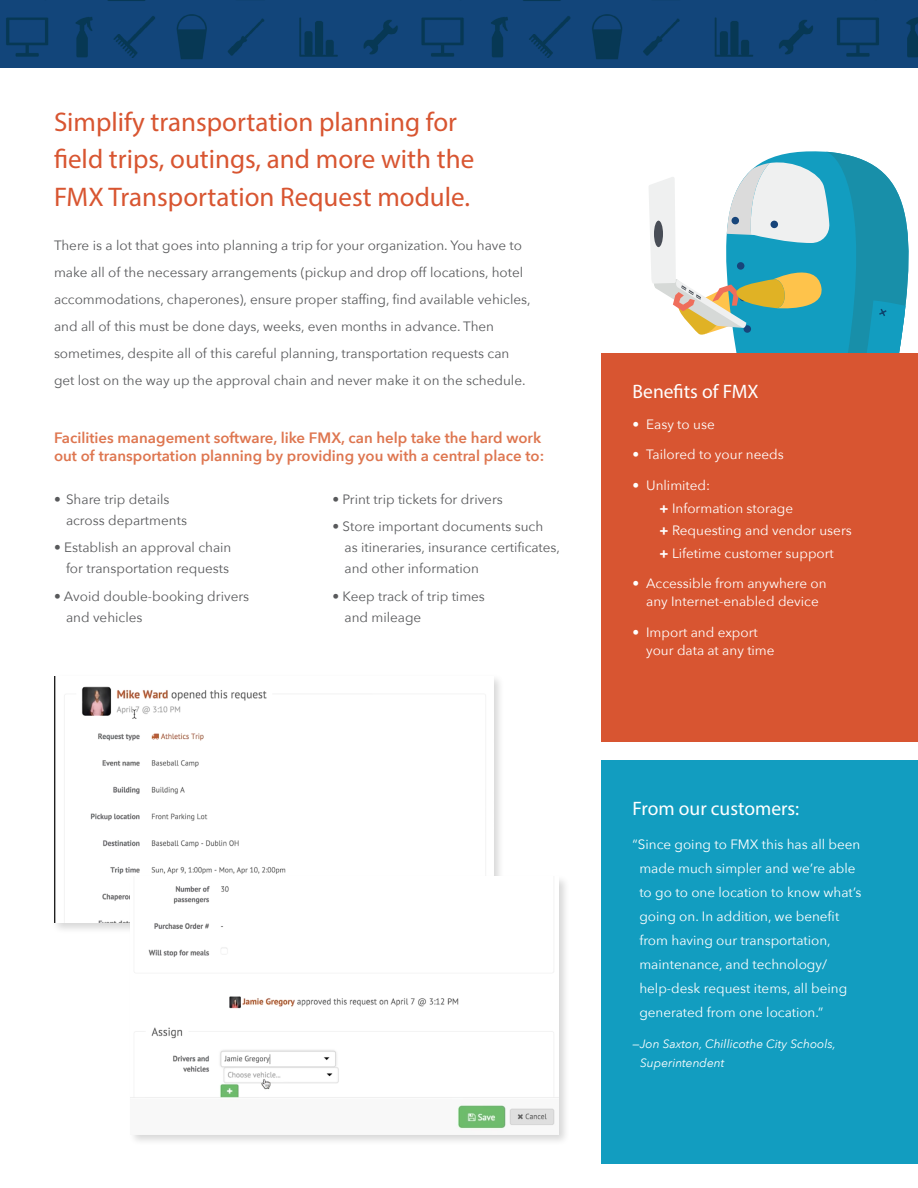
<style>
.page{position:relative;width:918px;height:1188px;background:#fff}
.page>*{position:absolute;margin:0;border:0;box-sizing:border-box;transform-origin:0 0}
.t1{font:27px/37.5px "Myriad Pro";color:#d85531}
.t2{font:19.5px "Myriad Pro";color:#fff}
.t3{font:600 15px/18px "Avenir Next";color:#de7650}
.t4{font:13.5px/21px "Avenir Next";color:#58595b}
.t5{font:13.5px/24px "Avenir Next";color:#fff}
.t6{font:italic 12px/19.5px "Avenir Next";color:#fff}
.s1{font-weight:700}
</style>
<div class="page">
<svg style="left:649px;top:152px;width:260px;height:201px"></svg>
<div style="left:654px;top:221px;width:9px;height:26px;background:#484d56;border-radius:50%"></div>
<div style="left:602px;top:353px;width:316px;height:389px;background:#d85531"></div>
<div style="left:602px;top:760px;width:316px;height:404px;background:#129dc0"></div>
<img style="left:0;top:0;width:918px;height:68px">
<div style="left:51px;top:674px;width:454px;height:260px;background:#000;opacity:.16"></div>
<img style="left:54px;top:676px;width:439px;height:247px">
<div style="left:128px;top:874px;width:442px;height:272px;background:#000;opacity:.16"></div>
<img style="left:131px;top:877px;width:427px;height:258px">
<h1 class="t1" style="left:54px;top:103px;width:422px">Simplify transportation planning for field trips, outings, and more with the<br>FMX Transportation Request module.</h1>
<p class="t4" style="left:54px;top:231px;width:478px;line-height:27px">There is a lot that goes into planning a trip for your organization. You have to make all of the necessary arrangements (pickup and drop off locations, hotel accommodations, chaperones), ensure proper staffing, find available vehicles, and all of this must be done days, weeks, even months in advance. Then sometimes, despite all of this careful planning, transportation requests can get lost on the way up the approval chain and never make it on the schedule.</p>
<p class="t3" style="left:54px;top:428px;width:492px">Facilities management software, like FMX, can help take the hard work out of transportation planning by providing you with a central place to:</p>
<p class="t4" style="left:66px;top:488px;width:123px;text-indent:-12px">• Share trip details across departments</p>
<p class="t4" style="left:54px;top:537px;width:179px;text-align:right">• Establish an approval chain for transportation requests</p>
<p class="t4" style="left:66px;top:585px;width:185px;text-indent:-12px">• Avoid double-booking drivers and vehicles</p>
<p class="t4" style="left:333px;top:488px;width:172px">• Print trip tickets for drivers</p>
<p class="t4" style="left:345px;top:516px;width:217px;text-indent:-12px">• Store important documents such<br>as itineraries, insurance certificates, and other information</p>
<p class="t4" style="left:345px;top:585px;width:142px;text-indent:-12px">• Keep track of trip times and mileage</p>
<h2 class="t2" style="left:633px;top:379px;width:128px">Benefits of FMX</h2>
<p class="t5" style="left:633px;top:411px;width:84px">• Easy to use</p>
<p class="t5" style="left:633px;top:442px;width:153px">• Tailored to your needs</p>
<p class="t5" style="left:660px;top:474px;width:194px;line-height:22.5px;text-indent:-27px">• Unlimited:<br><span class="s1">+</span> Information storage<br><span class="s1">+</span> Requesting and vendor users <span class="s1">+</span> Lifetime customer support</p>
<p class="t5" style="left:633px;top:574px;width:195px;line-height:18px;text-align:center">• Accessible from anywhere on any Internet-enabled device</p>
<p class="t5" style="left:646px;top:623px;width:130px;line-height:18px;text-indent:-14px">• Import and export your data at any time</p>
<h2 class="t2" style="left:633px;top:796px;width:168px">From our customers:</h2>
<p class="t5" style="left:639px;top:832px;width:224px;text-indent:-7px">“Since going to FMX this has all been made much simpler and we’re able to go to one location to know what’s going on. In addition, we benefit from having our transportation, maintenance, and technology/ help-desk request items, all being generated from one location.”</p>
<p class="t6" style="left:640px;top:1033px;width:197px;text-indent:-8px">—Jon Saxton, Chillicothe City Schools,<br>Superintendent</p>
</div>
